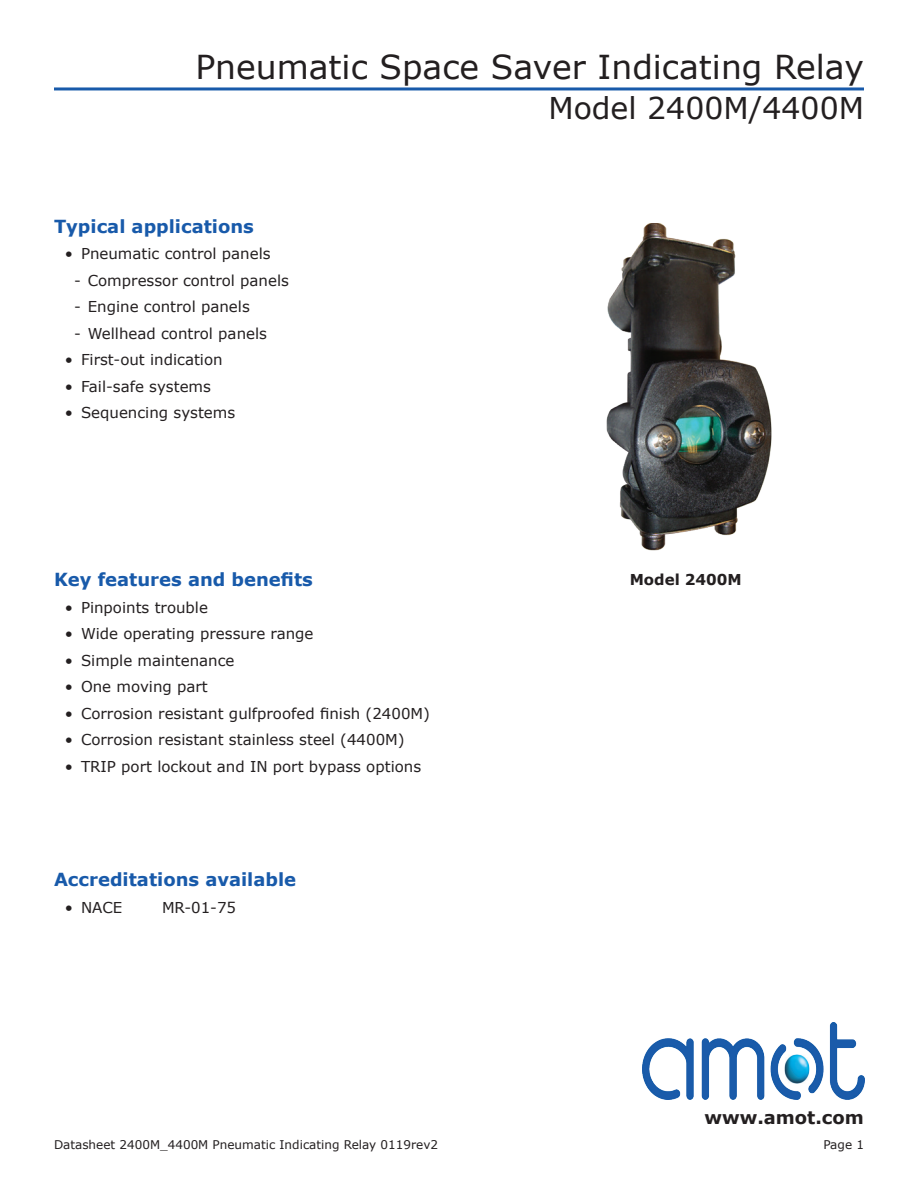
<style>
.page{position:relative;width:918px;height:1188px;background:#fff}
.page>*{position:absolute;margin:0;border:0;box-sizing:border-box;transform-origin:0 0}
.t1{font:33px "Verdana";color:#231f20}
.t2{font:30px "Verdana";color:#231f20}
.Datasheet{font:700 18px "Verdana";color:#185aaa}
.t3{font:700 18px "Verdana";color:#231f20}
.t4{font:15px "Verdana";color:#231f20}
.Datasheet-2{font:700 15px "Verdana";color:#231f20}
.t5{font:12px "Verdana";color:#231f20}
</style>
<div class="page">
<hr style="left:54px;top:87px;width:810px;height:3px;background:#185aaa">
<img style="left:643px;top:1023px;width:221px;height:76px">
<img style="left:606px;top:223px;width:166px;height:328px">
<h1 class="t1" style="left:195px;top:45px;width:670px">Pneumatic Space Saver Indicating Relay</h1>
<h2 class="t2" style="left:548px;top:87px;width:317px">Model 2400M/4400M</h2>
<p class="Datasheet" style="left:54px;top:214px;width:201px">Typical applications</p>
<p class="t4" style="left:65px;top:244px;width:207px">• Pneumatic control panels</p>
<p class="t4" style="left:74px;top:270px;width:216px">- Compressor control panels</p>
<p class="t4" style="left:74px;top:297px;width:177px">- Engine control panels</p>
<p class="t4" style="left:74px;top:323px;width:194px">- Wellhead control panels</p>
<p class="t4" style="left:65px;top:350px;width:159px">• First-out indication</p>
<p class="t4" style="left:65px;top:376px;width:148px">• Fail-safe systems</p>
<p class="t4" style="left:65px;top:403px;width:172px">• Sequencing systems</p>
<p class="Datasheet" style="left:54px;top:567px;width:260px">Key features and benefits</p>
<p class="t4" style="left:65px;top:597px;width:145px">• Pinpoints trouble</p>
<p class="t4" style="left:65px;top:624px;width:250px">• Wide operating pressure range</p>
<p class="t4" style="left:65px;top:650px;width:171px">• Simple maintenance</p>
<p class="t4" style="left:65px;top:677px;width:145px">• One moving part</p>
<p class="t4" style="left:65px;top:703px;width:367px">• Corrosion resistant gulfproofed finish (2400M)</p>
<p class="t4" style="left:65px;top:730px;width:341px">• Corrosion resistant stainless steel (4400M)</p>
<p class="t4" style="left:65px;top:756px;width:358px">• TRIP port lockout and IN port bypass options</p>
<p class="Datasheet" style="left:54px;top:867px;width:244px">Accreditations available</p>
<p class="t4" style="left:65px;top:897px;width:59px">• NACE</p>
<p class="t4" style="left:162px;top:897px;width:76px">MR-01-75</p>
<p class="Datasheet-2" style="left:630px;top:569px;width:114px">Model 2400M</p>
<p class="t3" style="left:704px;top:1105px;width:161px">www.amot.com</p>
<p class="t5" style="left:54px;top:1136px;width:386px">Datasheet 2400M_4400M Pneumatic Indicating Relay 0119rev2</p>
<p class="t5" style="left:823px;top:1136px;width:42px">Page 1</p>
</div>
